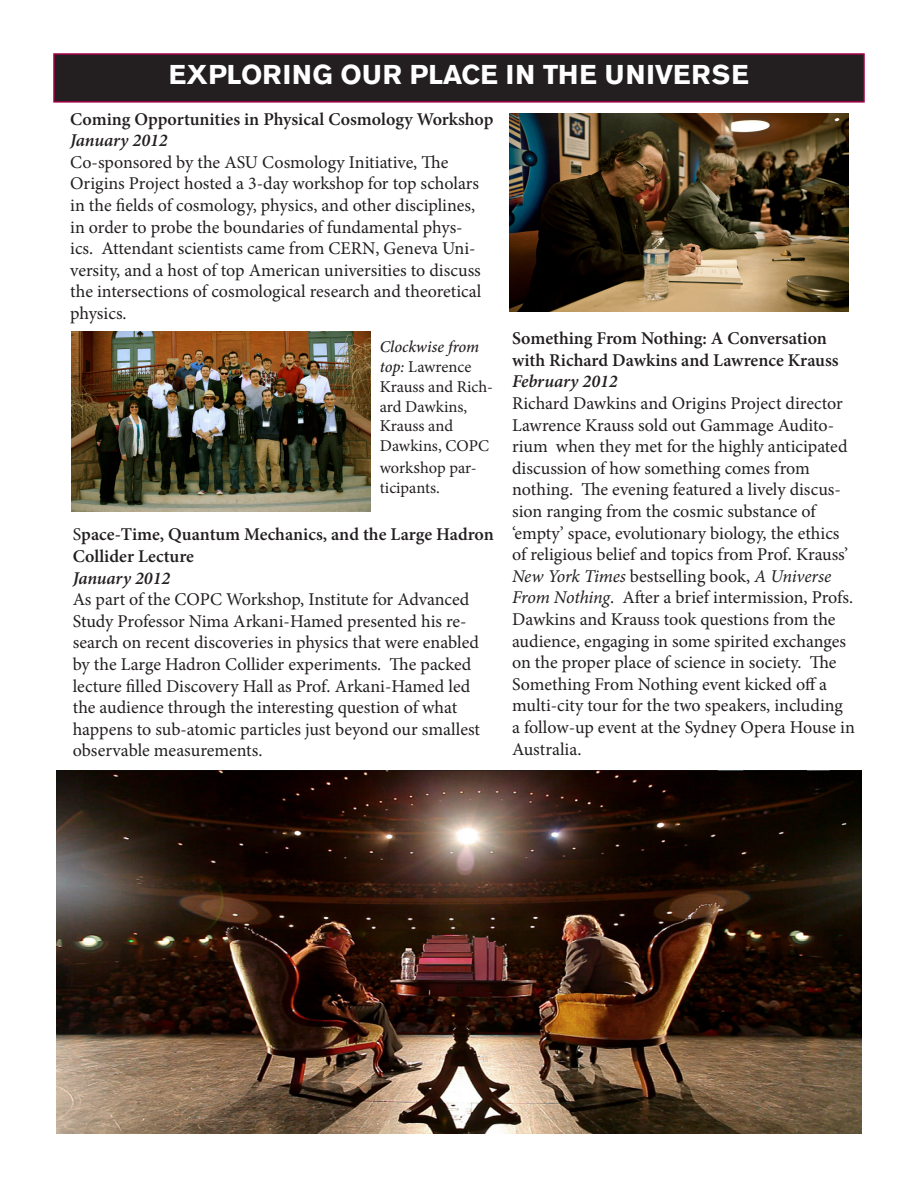
<style>
.page{position:relative;width:918px;height:1188px;background:#fff}
.page>*{position:absolute;margin:0;border:0;box-sizing:border-box;transform-origin:0 0}
.t1{font:700 27px "Akzidenz Grotesk Pro";letter-spacing:.02em;color:#fff}
.t2{font:18px/21.6px "Minion Pro";color:#231f20}
.t3{font:600 18px/21.6px "Minion Pro";color:#231f20}
.t4{font:italic 600 18px "Minion Pro";color:#231f20}
.t5{font:16.5px/19.8px "Minion Pro";letter-spacing:-.005em;color:#231f20}
.s1{font-style:italic}
.s2{font-weight:500;font-style:italic}
.s3{font-size:18px}
.s4{font-weight:400}
</style>
<div class="page">
<img style="left:57px;top:770px;width:804px;height:364px">
<div style="left:54px;top:54px;width:810px;height:48px;background:#231f20"></div>
<div style="left:53px;top:53px;width:812px;height:50px;border:2px solid #a30146"></div>
<img style="left:509px;top:113px;width:340px;height:198px">
<img style="left:71px;top:331px;width:300px;height:181px">
<p class="t1" style="left:169px;top:57px;width:582px">EXPLORING OUR PLACE IN THE UNIVERSE</p>
<p class="t3" style="left:70px;top:108px;width:425px">Coming Opportunities in Physical Cosmology Workshop</p>
<p class="t4" style="left:70px;top:128px;width:99px">January 2012</p>
<p class="t2" style="left:70px;top:151px;width:413px">Co-sponsored by the ASU Cosmology Initiative, The Origins Project hosted a 3-day workshop for top scholars in the fields of cosmology, physics, and other disciplines, in order to probe the boundaries of fundamental phys&shy;ics. Attendant scientists came from CERN, Geneva Uni&shy;versity, and a host of top American universities to discuss the intersections of cosmological research and theoretical physics.</p>
<p class="t3" style="left:512px;top:328px;width:328px">Something From Nothing: A Conversation with Richard Dawkins and Lawrence Krauss</p>
<p class="t4" style="left:512px;top:369px;width:107px">February 2012</p>
<p class="t2" style="left:512px;top:393px;width:344px">Richard Dawkins and Origins Project director Lawrence Krauss sold out Gammage Audito&shy;rium when they met for the highly anticipated discussion of how something comes from nothing. The evening featured a lively discus&shy;sion ranging from the cosmic substance of ‘empty’ space, evolutionary biology, the ethics of religious belief and topics from Prof. Krauss’ <span class="s1">New York Times</span> bestselling book, <span class="s1">A Universe From Nothing</span>. After a brief intermission, Profs.<br>Dawkins and Krauss took questions from the audience, engaging in some spirited exchanges on the proper place of science in society. The Something From Nothing event kicked off a multi-city tour for the two speakers, including a follow-up event at the Sydney Opera House in Australia.</p>
<p class="t5" style="left:380px;top:337px;width:115px"><span class="s2">Clockwise from top:</span> Lawrence<br>Krauss and Rich&shy;ard Dawkins,<br>Krauss and<br>Dawkins, COPC</p>
<p class="t5" style="left:380px;top:458px;width:99px">work<span class="s3">s</span>hop par&shy;ticipants.</p>
<p class="t3" style="left:73px;top:524px;width:423px"><span class="s4">S</span>pace-Time, Quantum Mechanics, and the Large Hadron<br>Collider Lecture</p>
<p class="t4" style="left:73px;top:565px;width:99px">January 2012</p>
<p class="t2" style="left:73px;top:589px;width:409px">As part of the COPC Workshop, Institute for Advanced Study Professor Nima Arkani-Hamed presented his re&shy;search on recent discoveries in physics that were enabled by the Large Hadron Collider experiments. The packed lecture filled Discovery Hall as Prof. Arkani-Hamed led the audience through the interesting question of what happens to sub-atomic particles just beyond our smallest observable measurements.</p>
</div>
